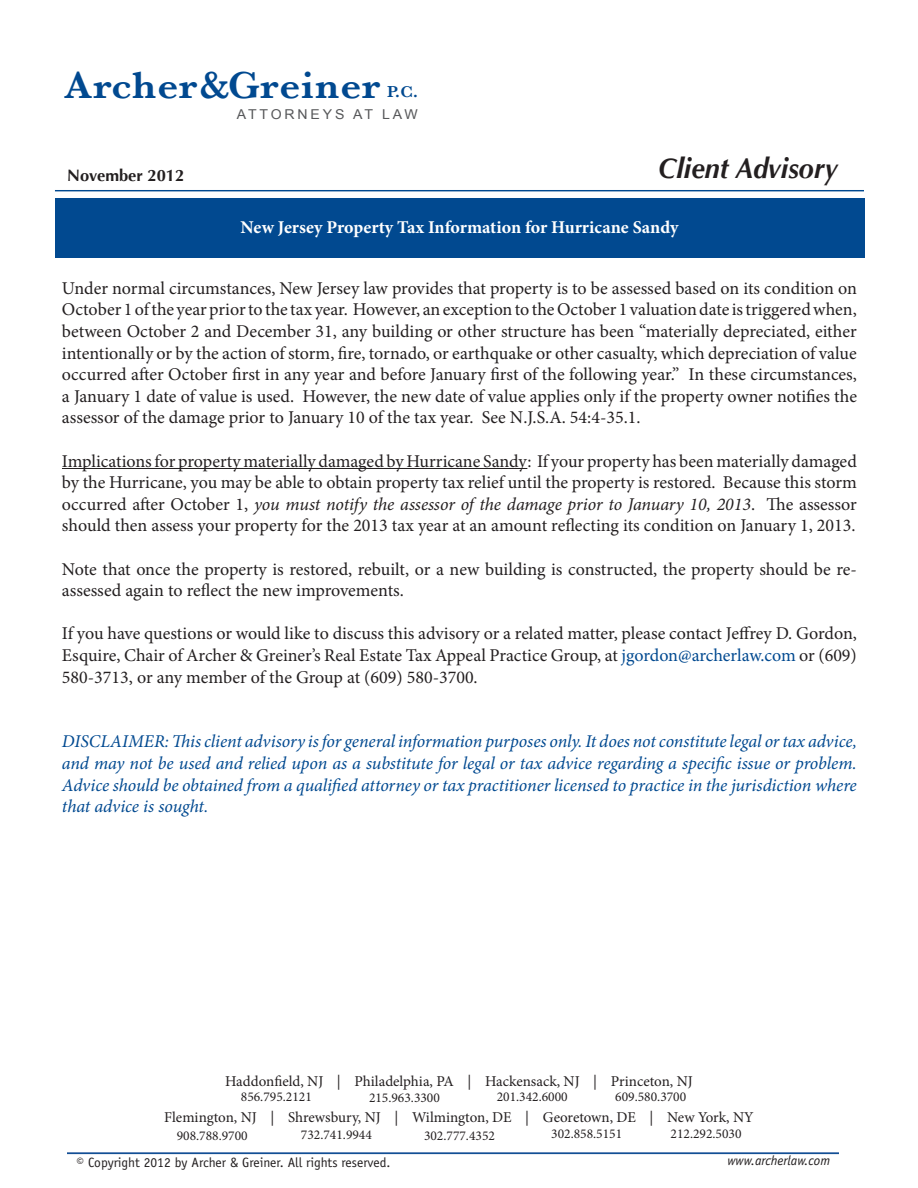
<style>
.page{position:relative;width:918px;height:1188px;background:#fff}
.page>*{position:absolute;margin:0;border:0;box-sizing:border-box;transform-origin:0 0}
.t1{font:600 39.45px "Baskerville";letter-spacing:.025em;color:#014990;scale:1.04 1}
.t2{font:italic 700 28.65px "Optima";color:#231f20;scale:.94 1}
.t3{font:18px/21.6px "Minion Pro";letter-spacing:-.005em;color:#231f20;text-align:justify}
.t4{font:italic 18px/21.6px "Minion Pro";letter-spacing:-.005em;color:#014990;text-align:justify}
.t5{font:700 18px "Minion Pro";color:#fff}
.t6{font:700 16.5px "Optima";color:#231f20}
.t7{font:600 16.35px "Baskerville";color:#014990;scale:1.04 1}
.t8{font:15px "Minion Pro";color:#231f20}
.t9{font:13.65px "Arial";letter-spacing:.2em;color:#57585a;scale:1.04 1}
.t10{font:13.5px "Minion Pro";color:#231f20}
.t11{font:13.5px "Officina Sans";color:#231f20}
.t12{font:italic 13.5px "Officina Sans";color:#231f20}
.s1{font-style:italic}
.s2{color:#014990}
</style>
<div class="page">
<div style="left:55px;top:198px;width:810px;height:59px;background:#014990"></div>
<hr style="left:55px;top:190px;width:809px;height:1px;background:#014990">
<img style="left:68px;top:1152px;width:770px;height:7px">
<hr style="left:62px;top:468px;width:465px;height:1px;background:#231f20">
<p class="t1" style="left:64px;top:62px;width:305px">Archer &amp; Greiner</p>
<p class="t7" style="left:387px;top:82px;width:31px">P.C.</p>
<p class="t9" style="left:237px;top:105px;width:176px">ATTORNEYS AT LAW</p>
<p class="t6" style="left:67px;top:166px;width:118px">November 2012</p>
<p class="t2" style="left:658px;top:151px;width:193px">Client Advisory</p>
<p class="t5" style="left:241px;top:214px;width:440px">New Jersey Property Tax Information for Hurricane Sandy</p>
<p class="t3" style="left:62px;top:277px;width:797px">Under normal circumstances, New Jersey law provides that property is to be assessed based on its condition on October 1 of the year prior to the tax year. However, an exception to the October 1 valuation date is triggered when, between October 2 and December 31, any building or other structure has been “materially depreciated, either intentionally or by the action of storm, fire, tornado, or earthquake or other casualty, which depreciation of value occurred after October first in any year and before January first of the following year.” In these circumstances, a January 1 date of value is used. However, the new date of value applies only if the property owner notifies the assessor of the damage prior to January 10 of the tax year. See N.J.S.A. 54:4-35.1.</p>
<p class="t3" style="left:62px;top:450px;width:796px">Implications for property materially damaged by Hurricane Sandy: If your property has been materially damaged by the Hurricane, you may be able to obtain property tax relief until the property is restored. Because this storm occurred after October 1, <span class="s1">you must notify the assessor of the damage prior to January 10, 2013</span>. The assessor should then assess your property for the 2013 tax year at an amount reflecting its condition on January 1, 2013.</p>
<p class="t3" style="left:62px;top:558px;width:796px">Note that once the property is restored, rebuilt, or a new building is constructed, the property should be re&shy;assessed again to reflect the new improvements.</p>
<p class="t3" style="left:62px;top:623px;width:796px">If you have questions or would like to discuss this advisory or a related matter, please contact Jeffrey D. Gordon, Esquire, Chair of Archer &amp; Greiner’s Real Estate Tax Appeal Practice Group, at <span class="s2">jgordon@archerlaw.com</span> or (609)<br>580-3713, or any member of the Group at (609) 580-3700.</p>
<p class="t4" style="left:62px;top:731px;width:796px">DISCLAIMER: This client advisory is for general information purposes only. It does not constitute legal or tax advice, and may not be used and relied upon as a substitute for legal or tax advice regarding a specific issue or problem.<br>Advice should be obtained from a qualified attorney or tax practitioner licensed to practice in the jurisdiction where that advice is sought.</p>
<p class="t8" style="left:225px;top:1072px;width:469px">Haddonfield, NJ | Philadelphia, PA | Hackensack, NJ | Princeton, NJ</p>
<p class="t8" style="left:164px;top:1108px;width:591px">Flemington, NJ | Shrewsbury, NJ | Wilmington, DE | Georetown, DE | New York, NY</p>
<p class="t10" style="left:241px;top:1088px;width:72px">856.795.2121</p>
<p class="t10" style="left:369px;top:1089px;width:72px">215.963.3300</p>
<p class="t10" style="left:497px;top:1088px;width:72px">201.342.6000</p>
<p class="t10" style="left:615px;top:1088px;width:72px">609.580.3700</p>
<p class="t10" style="left:177px;top:1126px;width:72px">908.788.9700</p>
<p class="t10" style="left:301px;top:1125px;width:72px">732.741.9944</p>
<p class="t10" style="left:424px;top:1126px;width:72px">302.777.4352</p>
<p class="t10" style="left:551px;top:1125px;width:72px">302.858.5151</p>
<p class="t10" style="left:671px;top:1125px;width:72px">212.292.5030</p>
<p class="t11" style="left:76px;top:1154px;width:315px">© Copyright 2012 by Archer &amp; Greiner. All rights reserved.</p>
<p class="t12" style="left:727px;top:1153px;width:104px">www.archerlaw.com</p>
</div>
